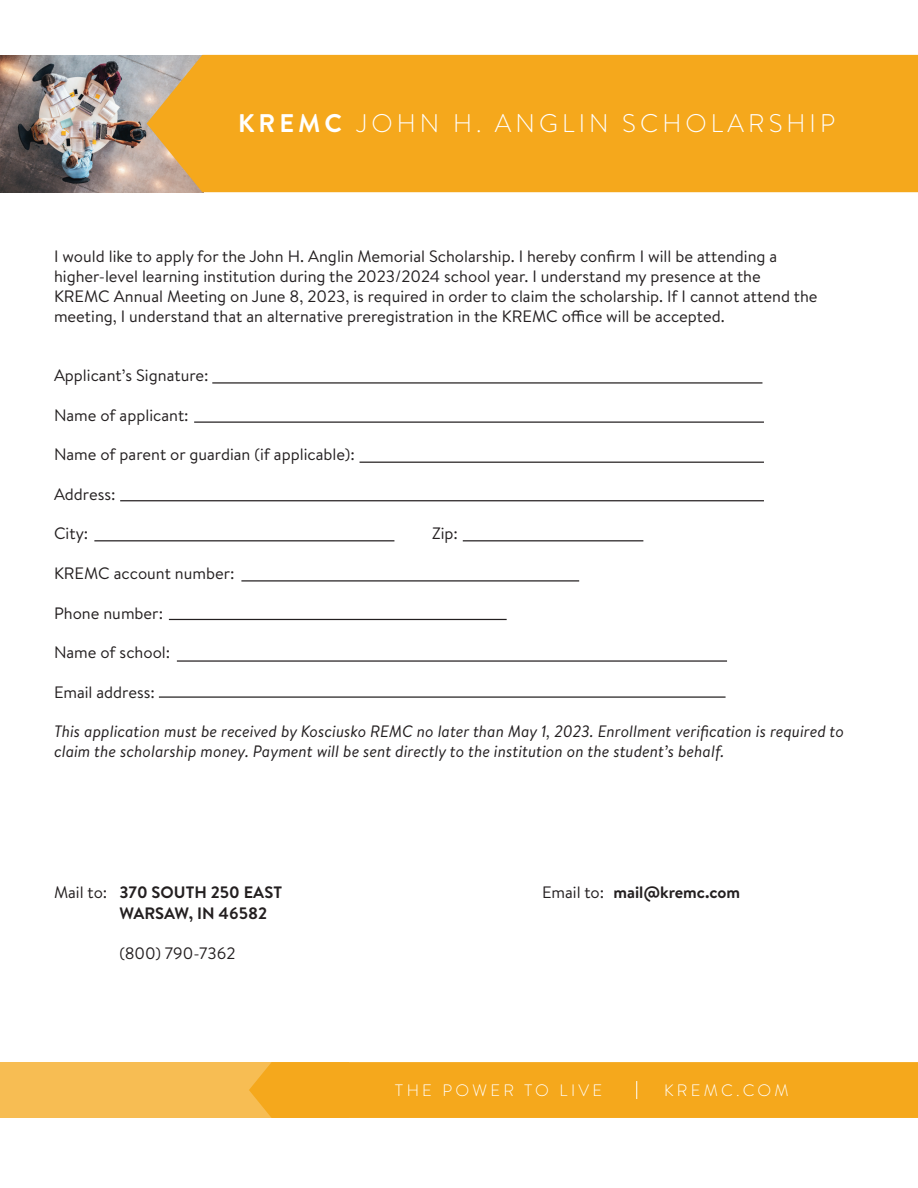
<style>
.page{position:relative;width:918px;height:1188px;background:#fff}
.page>*{position:absolute;margin:0;border:0;box-sizing:border-box;transform-origin:0 0}
.t1{font:300 25.5px "Brandon Text";letter-spacing:.16em;color:#fff}
.t2{font:16.5px/19.8px "Brandon Text";color:#231f20}
.t3{font:italic 16.5px/19.8px "Brandon Text";color:#231f20}
.t4{font:700 16.5px/21px "Brandon Text";color:#231f20}
.t5{font:300 16.5px "Brandon Text";letter-spacing:.2em;color:#fff}
.s1{font-weight:700}
.s2{font-weight:400}
</style>
<div class="page">
<hr style="left:159px;top:696px;width:567px;height:2px;background:#231f20">
<hr style="left:212px;top:382px;width:550px;height:2px;background:#231f20">
<hr style="left:194px;top:421px;width:570px;height:2px;background:#231f20">
<hr style="left:360px;top:462px;width:404px;height:1px;background:#231f20">
<hr style="left:241px;top:580px;width:338px;height:2px;background:#231f20">
<hr style="left:120px;top:500px;width:644px;height:1px;background:#231f20">
<hr style="left:94px;top:540px;width:300px;height:1px;background:#231f20">
<hr style="left:463px;top:540px;width:180px;height:1px;background:#231f20">
<hr style="left:169px;top:619px;width:338px;height:1px;background:#231f20">
<hr style="left:177px;top:660px;width:550px;height:2px;background:#231f20">
<div style="left:0;top:1062px;width:349px;height:56px;background:#f7bd53"></div>
<div style="left:249px;top:1062px;width:669px;height:56px;background:#f5a81c"></div>
<img style="left:0;top:55px;width:147px;height:137px">
<div style="left:147px;top:55px;width:771px;height:137px;background:#f5a81c"></div>
<div style="left:238px;top:115px;width:597px;height:17px;background:#f5a81c"></div>
<h1 class="t1" style="left:238px;top:106px;width:599px"><span class="s1">KREMC</span> JOHN H. ANGLIN SCHOLARSHIP</h1>
<p class="t2" style="left:54px;top:246px;width:765px">I would like to apply for the John H. Anglin Memorial Scholarship. I hereby confirm I will be attending a higher-level learning institution during the 2023/2024 school year. I understand my presence at the KREMC Annual Meeting on June 8, 2023, is required in order to claim the scholarship. If I cannot attend the meeting, I understand that an alternative preregistration in the KREMC office will be accepted.</p>
<p class="t2" style="left:54px;top:365px;width:156px">Applicant’s Signature:</p>
<p class="t2" style="left:54px;top:404px;width:136px">Name of applicant:</p>
<p class="t2" style="left:54px;top:444px;width:302px">Name of parent or guardian (if applicable):</p>
<p class="t2" style="left:54px;top:484px;width:63px">Address:</p>
<p class="t2" style="left:54px;top:523px;width:36px">City:</p>
<p class="t2" style="left:432px;top:523px;width:27px">Zip:</p>
<p class="t2" style="left:54px;top:563px;width:182px">KREMC account number:</p>
<p class="t2" style="left:54px;top:602px;width:111px">Phone number:</p>
<p class="t2" style="left:54px;top:642px;width:118px">Name of school:</p>
<p class="t2" style="left:54px;top:682px;width:102px">Email address:</p>
<p class="t3" style="left:54px;top:721px;width:792px">This application must be received by Kosciusko REMC no later than May 1, 2023. Enrollment verification is required to claim the scholarship money. Payment will be sent directly to the institution on the student’s behalf.</p>
<p class="t2" style="left:54px;top:882px;width:55px">Mail to:</p>
<p class="t4" style="left:542px;top:882px;width:200px"><span class="s2">Email to:</span> mail@kremc.com</p>
<p class="t4" style="left:119px;top:882px;width:164px">370 SOUTH 250 EAST<br>WARSAW, IN 46582</p>
<p class="t2" style="left:119px;top:943px;width:118px">(800) 790-7362</p>
<p class="t5" style="left:395px;top:1079px;width:209px">THE POWER TO LIVE</p>
<p class="t5" style="left:664px;top:1079px;width:126px">KREMC.COM</p>
</div>
